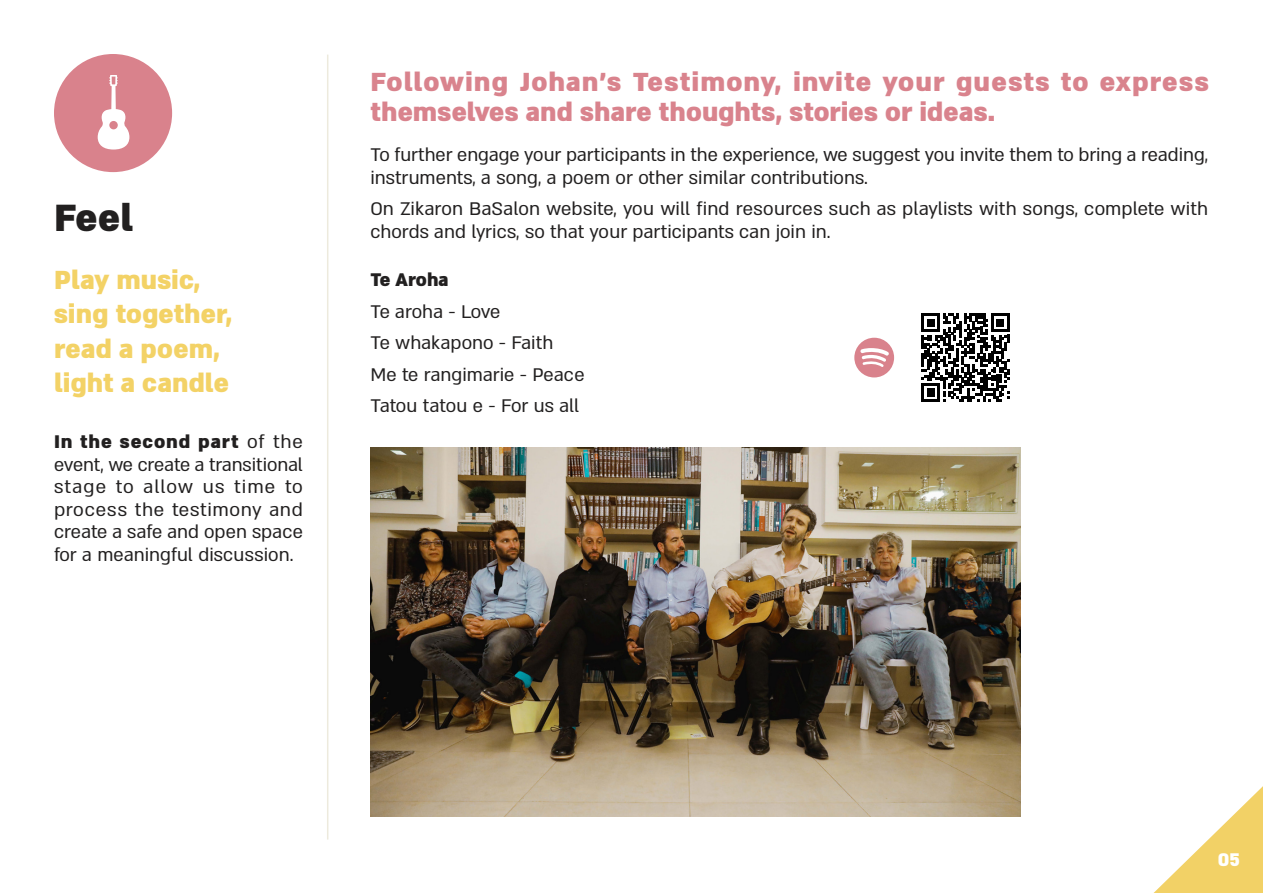
<style>
.page{position:relative;width:1263px;height:893px;background:#fff}
.page>*{position:absolute;margin:0;border:0;box-sizing:border-box;transform-origin:0 0}
.t1{font:43.5px "Almoni M Lv 5 AAA U Bold";color:#222020}
.text{font:30px/30px "Almoni M Lv 5 AAA U Bold";letter-spacing:.015em;color:#d9838d}
.text-2{font:30px "Almoni M Lv 5 AAA U Bold";color:#f3d266}
.text-3{font:21px/22.5px "Almoni M Lv 5 AAA";color:#222020}
.text-4{font:21px "Almoni M Lv 5 AAA U Bold";color:#222020}
.t2{font:21px "Almoni M Lv 5 AAA U Bold";color:#fff}
.s1{font-family:"Almoni M Lv 5 AAA U Bold"}
</style>
<div class="page">
<svg style="left:1153px;top:786px;width:110px;height:107px"></svg>
<div style="left:54px;top:54px;width:118px;height:118px;background:#d9828c;border-radius:50%"></div>
<svg style="left:98px;top:75px;width:31px;height:75px"></svg>
<hr style="left:327px;top:55px;width:1px;height:785px;background:#edeadd">
<img style="left:370px;top:447px;width:650px;height:370px">
<svg style="left:854px;top:338px;width:40px;height:39px"></svg>
<svg style="left:921px;top:314px;width:88px;height:88px"></svg>
<p class="t1" style="left:54px;top:188px;width:81px">Feel</p>
<p class="text-2" style="left:54px;top:259px;width:148px">Play music,</p>
<p class="text-2" style="left:54px;top:293px;width:180px">sing together,</p>
<p class="text-2" style="left:54px;top:328px;width:168px">read a poem,</p>
<p class="text-2" style="left:54px;top:362px;width:176px">light a candle</p>
<p class="text-3" style="left:54px;top:430px;width:250px;text-align:right"><span class="s1">In the second part</span> of the event, we create a transitional to</p>
<p class="text-3" style="left:143px;top:475px;width:51px">allow</p>
<p class="text-3" style="left:234px;top:475px;width:43px">time</p>
<p class="text-3" style="left:54px;top:475px;width:250px">stage<br>process the testimony and create a safe and open space for a meaningful discussion.</p>
<p class="text-3" style="left:116px;top:475px;width:19px">to</p>
<p class="text-3" style="left:203px;top:475px;width:23px">us</p>
<p class="text" style="left:370px;top:65px;width:840px">Following Johan s’ Testimony, invite your guests to express themselves and share thoughts, stories or ideas.</p>
<p class="text-3" style="left:370px;top:143px;width:839px">To further engage your participants in the experience, we suggest you invite them to bring a reading, instruments a, song a, poem or other similar contributions.</p>
<p class="text-3" style="left:370px;top:197px;width:839px">On Zikaron BaSalon website, you will find resources such as playlists with songs, complete with chords and lyrics, so that your participants can join in.</p>
<p class="text-4" style="left:370px;top:265px;width:80px">Te Aroha</p>
<p class="text-3" style="left:370px;top:300px;width:131px">Te aroha - Love</p>
<p class="text-3" style="left:370px;top:331px;width:184px">Te whakapono - Faith</p>
<p class="text-3" style="left:370px;top:363px;width:216px">Me te rangimarie - Peace</p>
<p class="text-3" style="left:370px;top:394px;width:210px">Tatou tatou -e For us all</p>
<p class="t2" style="left:1218px;top:845px;width:24px">05</p>
</div>
